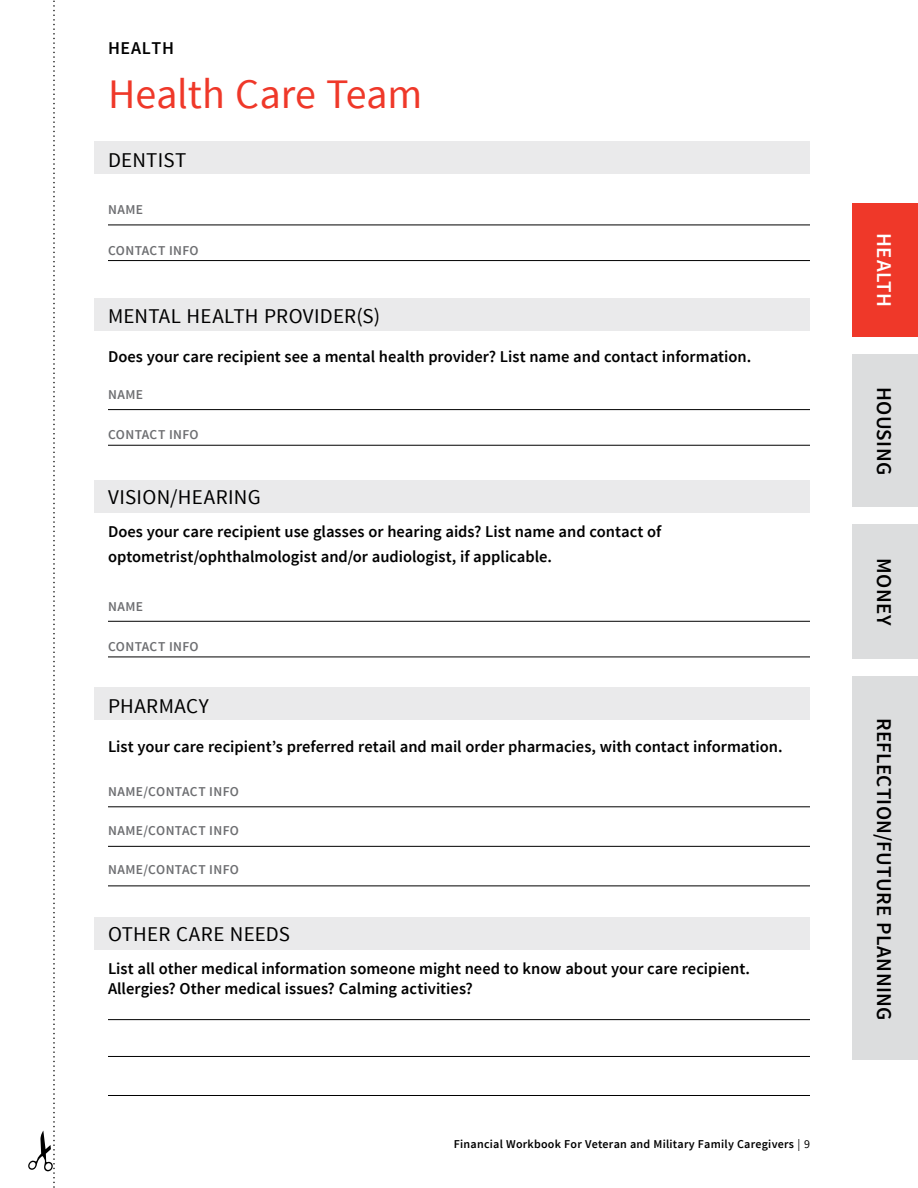
<style>
.page{position:relative;width:918px;height:1188px;background:#fff}
.page>*{position:absolute;margin:0;border:0;box-sizing:border-box;transform-origin:0 0}
.reversed_out_bar_hea{font:42px "Source Sans Pro";letter-spacing:-.005em;color:#ef3829}
.text{font:21px "Source Sans Pro";letter-spacing:.01em;color:#000}
.reversed_out_bar_hea-2{font:600 21px "Source Sans Pro";letter-spacing:.015em;color:#000}
.reversed_out_bar_hea-3{font:600 21px "Source Sans Pro";letter-spacing:.015em;color:#fff}
.reversed_out_bar_hea-4{font:600 18px "Source Sans Pro";letter-spacing:.04em;color:#000}
.text-2{font:600 16.5px/25.2px "Source Sans Pro";color:#000}
.text-3{font:600 13.5px "Source Sans Pro";letter-spacing:.025em;color:#6d6e71}
.t1{font:600 12px "Source Sans Pro";letter-spacing:.02em;color:#000}
.s1{font-weight:400}
</style>
<div class="page">
<div style="left:94px;top:141px;width:716px;height:33px;background:#eaeaeb"></div>
<div style="left:94px;top:298px;width:716px;height:32px;background:#eaeaeb"></div>
<div style="left:94px;top:481px;width:716px;height:32px;background:#eaeaeb"></div>
<div style="left:94px;top:688px;width:716px;height:32px;background:#eaeaeb"></div>
<div style="left:94px;top:917px;width:716px;height:33px;background:#eaeaeb"></div>
<svg style="left:28px;top:0;width:27px;height:1188px"></svg>
<hr style="left:108px;top:1095px;width:702px;height:1px;background:#000">
<hr style="left:108px;top:1056px;width:702px;height:1px;background:#000">
<hr style="left:108px;top:1019px;width:702px;height:1px;background:#000">
<hr style="left:108px;top:225px;width:702px;height:1px;background:#000">
<hr style="left:108px;top:260px;width:702px;height:1px;background:#000">
<hr style="left:108px;top:409px;width:702px;height:1px;background:#000">
<hr style="left:108px;top:445px;width:702px;height:1px;background:#000">
<hr style="left:108px;top:621px;width:702px;height:1px;background:#000">
<hr style="left:108px;top:657px;width:702px;height:1px;background:#000">
<hr style="left:108px;top:806px;width:702px;height:1px;background:#000">
<hr style="left:108px;top:886px;width:702px;height:1px;background:#000">
<hr style="left:108px;top:846px;width:702px;height:1px;background:#000">
<div style="left:852px;top:203px;width:66px;height:134px;background:#ef3829"></div>
<div style="left:852px;top:354px;width:66px;height:153px;background:#dcddde"></div>
<div style="left:852px;top:524px;width:66px;height:135px;background:#dcddde"></div>
<div style="left:852px;top:676px;width:66px;height:383px;background:#dcddde"></div>
<p class="reversed_out_bar_hea-4" style="left:108px;top:37px;width:68px">HEALTH</p>
<p class="reversed_out_bar_hea" style="left:108px;top:68px;width:316px">Health Care Team</p>
<p class="text" style="left:108px;top:147px;width:80px">DENTIST</p>
<p class="text-3" style="left:108px;top:201px;width:37px">NAME</p>
<p class="text-3" style="left:108px;top:242px;width:92px">CONTACT INFO</p>
<p class="text" style="left:108px;top:303px;width:274px">MENTAL HEALTH PROVIDER(S)</p>
<p class="text-2" style="left:108px;top:345px;width:645px">Does your care recipient see a mental health provider? List name and contact information.</p>
<p class="text-3" style="left:108px;top:386px;width:37px">NAME</p>
<p class="text-3" style="left:108px;top:426px;width:92px">CONTACT INFO</p>
<p class="text" style="left:108px;top:484px;width:154px">VISION/HEARING</p>
<p class="text-2" style="left:108px;top:519px;width:555px">Does your care recipient use glasses or hearing aids? List name and contact of optometrist/ophthalmologist and/or audiologist, if applicable.</p>
<p class="text-3" style="left:108px;top:598px;width:37px">NAME</p>
<p class="text-3" style="left:108px;top:638px;width:92px">CONTACT INFO</p>
<p class="text" style="left:108px;top:693px;width:102px">PHARMACY</p>
<p class="text-2" style="left:108px;top:734px;width:676px">List your care recipient’s preferred retail and mail order pharmacies, with contact information.</p>
<p class="text-3" style="left:108px;top:783px;width:132px">NAME/CONTACT INFO</p>
<p class="text-3" style="left:108px;top:822px;width:132px">NAME/CONTACT INFO</p>
<p class="text-3" style="left:108px;top:861px;width:132px">NAME/CONTACT INFO</p>
<p class="text" style="left:108px;top:921px;width:184px">OTHER CARE NEEDS</p>
<p class="text-2" style="left:108px;top:959px;width:644px;line-height:19.8px">List all other medical information someone might need to know about your care recipient.<br>Allergies? Other medical issues? Calming activities?</p>
<p class="t1" style="left:454px;top:1137px;width:358px">Financial Workbook For Veteran and Military Family Caregivers <span class="s1">| 9</span></p>
<p class="reversed_out_bar_hea-3" style="left:897px;top:233px;width:75px;rotate:90deg">HEALTH</p>
<p class="reversed_out_bar_hea-2" style="left:897px;top:387px;width:89px;rotate:90deg">HOUSING</p>
<p class="reversed_out_bar_hea-2" style="left:897px;top:558px;width:69px;rotate:90deg">MONEY</p>
<p class="reversed_out_bar_hea-2" style="left:897px;top:718px;width:304px;rotate:90deg">REFLECTION/FUTURE PLANNING</p>
</div>
